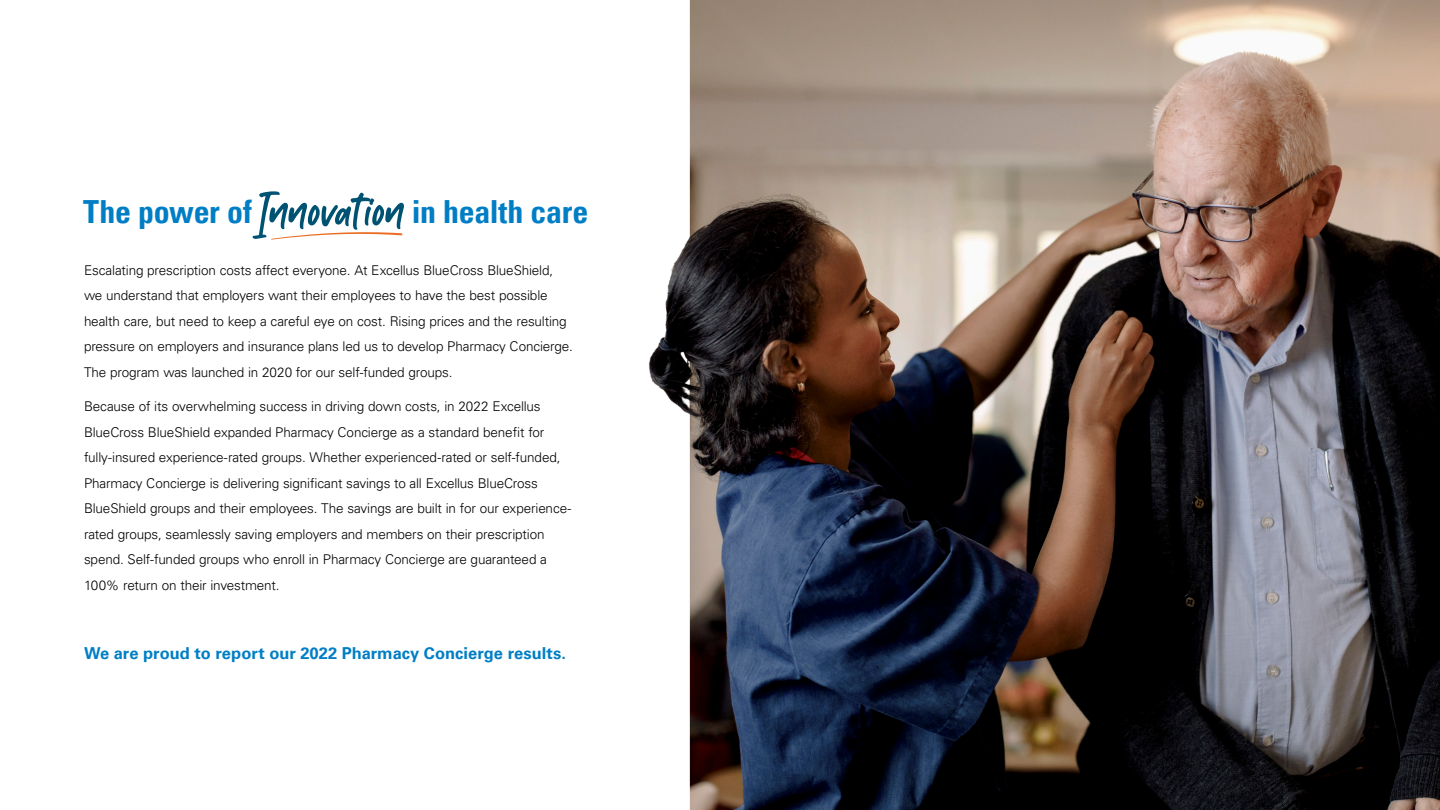
<style>
.page{position:relative;width:1440px;height:810px;background:#fff}
.page>*{position:absolute;margin:0;border:0;box-sizing:border-box;transform-origin:0 0}
.t1{font:72.75px "Kabut Hitam";letter-spacing:-.005em;color:#005273}
.t2{font:700 condensed 31.88px "Univers LT Pro";letter-spacing:-.01em;color:#007ec5}
.t3{font:700 16.5px "Univers LT Pro 65";color:#007ec5}
.t4{font:300 13.5px/25.5px "Univers LT Pro 45";letter-spacing:-.01em;color:#000}
</style>
<div class="page">
<svg style="left:271px;top:232px;width:132px;height:8px"></svg>
<img style="left:649px;top:0;width:791px;height:810px">
<h2 class="t2" style="left:83px;top:192px;width:170px">The power of</h2>
<h1 class="t1" style="left:259px;top:176px;width:147px">Innovation</h1>
<h2 class="t2" style="left:412px;top:192px;width:178px">in health care</h2>
<p class="t4" style="left:84px;top:257px;width:490px">Escalating prescription costs affect everyone. At Excellus BlueCross BlueShield, we understand that employers want their employees to have the best possible health care, but need to keep a careful eye on cost. Rising prices and the resulting pressure on employers and insurance plans led us to develop Pharmacy Concierge.<br>The program was launched in 2020 for our self-funded groups.</p>
<p class="t4" style="left:84px;top:393px;width:489px">Because of its overwhelming success in driving down costs, in 2022 Excellus BlueCross BlueShield expanded Pharmacy Concierge as a standard benefit for fully-insured experience-rated groups. Whether experienced-rated or self-funded, Pharmacy Concierge is delivering significant savings to all Excellus BlueCross BlueShield groups and their employees. The savings are built in for our experience&shy;rated groups, seamlessly saving employers and members on their prescription spend. Self-funded groups who enroll in Pharmacy Concierge are guaranteed a 100% return on their investment.</p>
<p class="t3" style="left:84px;top:641px;width:484px">We are proud to report our 2022 Pharmacy Concierge results.</p>
</div>
